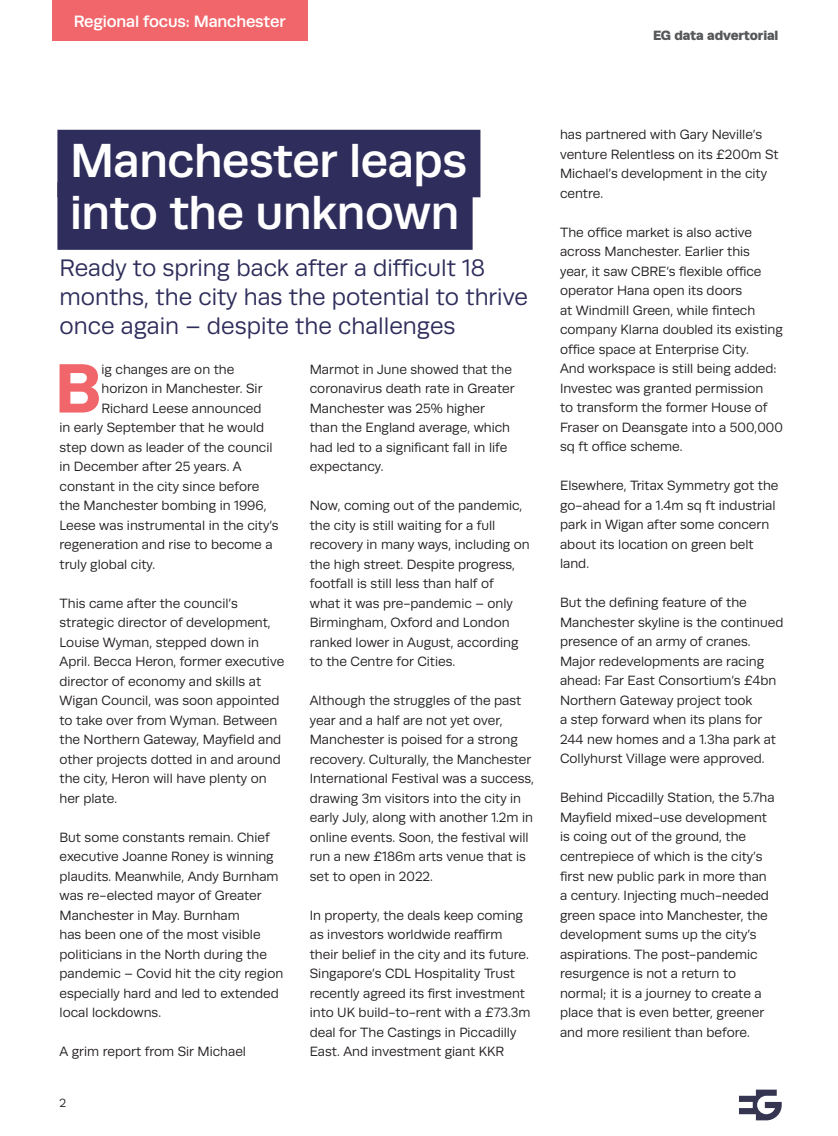
<style>
.page{position:relative;width:838px;height:1136px;background:#fff}
.page>*{position:absolute;margin:0;border:0;box-sizing:border-box;transform-origin:0 0}
.t1{font:700 70.05px "Runda";color:#f1666a}
.t2{font:500 48px/52.5px "Runda";letter-spacing:-.01em;color:#fff}
.t3{font:24px/28.8px "Runda";color:#2e2d5b}
.t4{font:500 16.5px "Runda";letter-spacing:-.01em;color:#fff}
.t5{font:13.5px/19.5px "Runda";color:#231f20}
.t6{font:900 13.5px "Runda";letter-spacing:-.01em;color:#57585a}
.t7{font:12px "Runda";color:#231f20}
</style>
<div class="page">
<div style="left:52px;top:0;width:255px;height:40px;background:#f1666a"></div>
<div style="left:57px;top:130px;width:423px;height:67px;background:#2e2d5b"></div>
<div style="left:57px;top:182px;width:415px;height:68px;background:#2e2d5b"></div>
<svg style="left:739px;top:1089px;width:42px;height:31px"></svg>
<p class="t4" style="left:74px;top:11px;width:213px">Regional focus: Manchester</p>
<p class="t6" style="left:653px;top:28px;width:127px">EG data advertorial</p>
<h2 class="t2" style="left:70px;top:134px;width:398px">Manchester leaps into the unknown</h2>
<h3 class="t3" style="left:60px;top:253px;width:470px">Ready to spring back after a difficult 18 months, the city has the potential to thrive once again – despite the challenges</h3>
<h1 class="t1" style="left:54px;top:346px;width:48px">B</h1>
<p class="t5" style="left:101px;top:359px;width:134px">ig changes are on the</p>
<p class="t5" style="left:101px;top:378px;width:162px">horizon in Manchester. Sir</p>
<p class="t5" style="left:101px;top:398px;width:161px">Richard Leese announced</p>
<p class="t5" style="left:60px;top:417px;width:206px">in early September that he would</p>
<p class="t5" style="left:60px;top:437px;width:215px">step down as leader of the council</p>
<p class="t5" style="left:60px;top:456px;width:184px">in December after 25 years. A</p>
<p class="t5" style="left:60px;top:476px;width:201px">constant in the city since before</p>
<p class="t5" style="left:60px;top:495px;width:208px">the Manchester bombing in 1996,</p>
<p class="t5" style="left:60px;top:515px;width:221px">Leese was instrumental in the city’s</p>
<p class="t5" style="left:60px;top:534px;width:214px">regeneration and rise to become a</p>
<p class="t5" style="left:60px;top:554px;width:97px">truly global city.</p>
<p class="t5" style="left:60px;top:593px;width:226px">This came after the council’s strategic director of development,<br>Louise Wyman, stepped down in<br>April. Becca Heron, former executive director of economy and skills at<br>Wigan Council, was soon appointed to take over from Wyman. Between the Northern Gateway, Mayfield and other projects dotted in and around the city, Heron will have plenty on her plate.</p>
<p class="t5" style="left:60px;top:827px;width:225px">But some constants remain. Chief executive Joanne Roney is winning plaudits. Meanwhile, Andy Burnham was re-elected mayor of Greater<br>Manchester in May. Burnham<br>has been one of the most visible politicians in the North during the pandemic – Covid hit the city region especially hard and led to extended local lockdowns.</p>
<p class="t5" style="left:60px;top:1041px;width:188px">A grim report from Sir Michael</p>
<p class="t7" style="left:60px;top:1095px;width:8px">2</p>
<p class="t5" style="left:310px;top:359px;width:206px">Marmot in June showed that the coronavirus death rate in Greater<br>Manchester was 25% higher than the England average, which had led to a significant fall in life expectancy.</p>
<p class="t5" style="left:310px;top:495px;width:221px">Now, coming out of the pandemic, the city is still waiting for a full recovery in many ways, including on the high street. Despite progress, footfall is still less than half of<br>what it was pre-pandemic – only<br>Birmingham, Oxford and London ranked lower in August, according to the Centre for Cities.</p>
<p class="t5" style="left:310px;top:690px;width:226px">Although the struggles of the past year and a half are not yet over, Manchester is poised for a strong recovery. Culturally, the Manchester International Festival was a success, drawing 3m visitors into the city in early July, along with another 1.2m in online events. Soon, the festival will run a new £186m arts venue that is set to open in 2022.</p>
<p class="t5" style="left:310px;top:905px;width:222px">In property, the deals keep coming as investors worldwide reaffirm their belief in the city and its future.<br>Singapore’s CDL Hospitality Trust recently agreed its first investment into UK build-to-rent with a £73.3m deal for The Castings in Piccadilly East. And investment giant KKR</p>
<p class="t5" style="left:560px;top:125px;width:220px">has partnered with Gary Neville’s venture Relentless on its £200m St<br>Michael’s development in the city centre.</p>
<p class="t5" style="left:560px;top:222px;width:224px">The office market is also active across Manchester. Earlier this<br>year, it saw CBRE’s flexible office operator Hana open its doors<br>at Windmill Green, while fintech company Klarna doubled its existing office space at Enterprise City.<br>And workspace is still being added:<br>Investec was granted permission<br>to transform the former House of<br>Fraser on Deansgate into a 500,000 sq ft office scheme.</p>
<p class="t5" style="left:560px;top:476px;width:220px">Elsewhere, Tritax Symmetry got the go-ahead for a 1.4m sq ft industrial park in Wigan after some concern about its location on green belt land.</p>
<p class="t5" style="left:560px;top:593px;width:225px">But the defining feature of the<br>Manchester skyline is the continued presence of an army of cranes.<br>Major redevelopments are racing ahead: Far East Consortium’s £4bn<br>Northern Gateway project took<br>a step forward when its plans for<br>244 new homes and a 1.3ha park at<br>Collyhurst Village were approved.</p>
<p class="t5" style="left:560px;top:788px;width:216px">Behind Piccadilly Station, the 5.7ha<br>Mayfield mixed-use development is coing out of the ground, the centrepiece of which is the city’s first new public park in more than a century. Injecting much-needed green space into Manchester, the development sums up the city’s aspirations. The post-pandemic resurgence is not a return to normal; it is a journey to create a place that is even better, greener and more resilient than before.</p>
</div>
